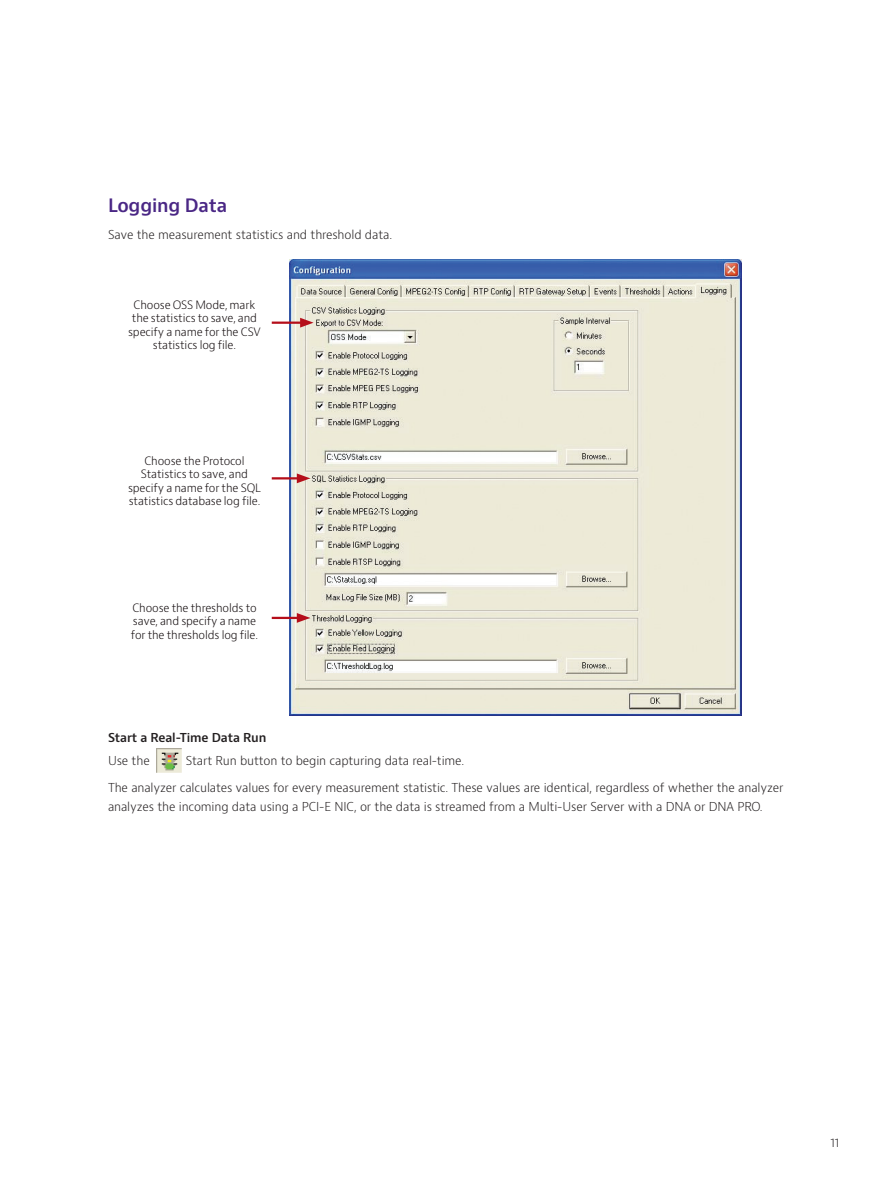
<style>
.page{position:relative;width:893px;height:1191px;background:#fff}
.page>*{position:absolute;margin:0;border:0;box-sizing:border-box;transform-origin:0 0}
.t1{font:600 18px "Bernino Sans";letter-spacing:-.01em;color:#4a2785}
.t2{font:300 12px/18.8px "Bernino Sans";letter-spacing:-.01em;color:#231f20}
.t3{font:600 12px "Bernino Sans";letter-spacing:-.01em;color:#231f20}
.t4{font:300 11.25px/13.5px "Bernino Sans";letter-spacing:-.01em;color:#110a0c;text-align:center}
</style>
<div class="page">
<img style="left:156px;top:748px;width:26px;height:25px">
<img style="left:290px;top:260px;width:451px;height:455px">
<hr style="left:272px;top:321px;width:32px;height:3px;background:#b50e1a">
<svg style="left:300px;top:318px;width:14px;height:9px"></svg>
<hr style="left:272px;top:477px;width:29px;height:2px;background:#b50e1a">
<svg style="left:297px;top:473px;width:13px;height:10px"></svg>
<hr style="left:272px;top:617px;width:29px;height:2px;background:#b50e1a">
<svg style="left:297px;top:613px;width:13px;height:10px"></svg>
<h1 class="t1" style="left:108px;top:194px;width:121px">Logging Data</h1>
<p class="t2" style="left:108px;top:226px;width:286px">Save the measurement statistics and threshold data.</p>
<p class="t4" style="left:128px;top:298px;width:134px">Choose OSS Mode, mark the statistics to save, and specify a name for the CSV statistics log file.</p>
<p class="t4" style="left:128px;top:454px;width:134px">Choose the Protocol<br>Statistics to save, and specify a name for the SQL statistics database log file.</p>
<p class="t4" style="left:131px;top:601px;width:129px;text-align:left">Choose the thresholds to save, and specify a name for the thresholds log file.</p>
<p class="t3" style="left:108px;top:729px;width:160px">Start a Real-Time Data Run</p>
<p class="t2" style="left:108px;top:751px;width:43px">Use the</p>
<p class="t2" style="left:186px;top:751px;width:280px">Start Run button to begin capturing data real-time.</p>
<p class="t2" style="left:108px;top:778px;width:677px">The analyzer calculates values for every measurement statistic. These values are identical, regardless of whether the analyzer analyzes the incoming data using a PCI-E NIC, or the data is streamed from a Multi-User Server with a DNA or DNA PRO.</p>
<p class="t2" style="left:830px;top:1133px;width:10px">11</p>
</div>
